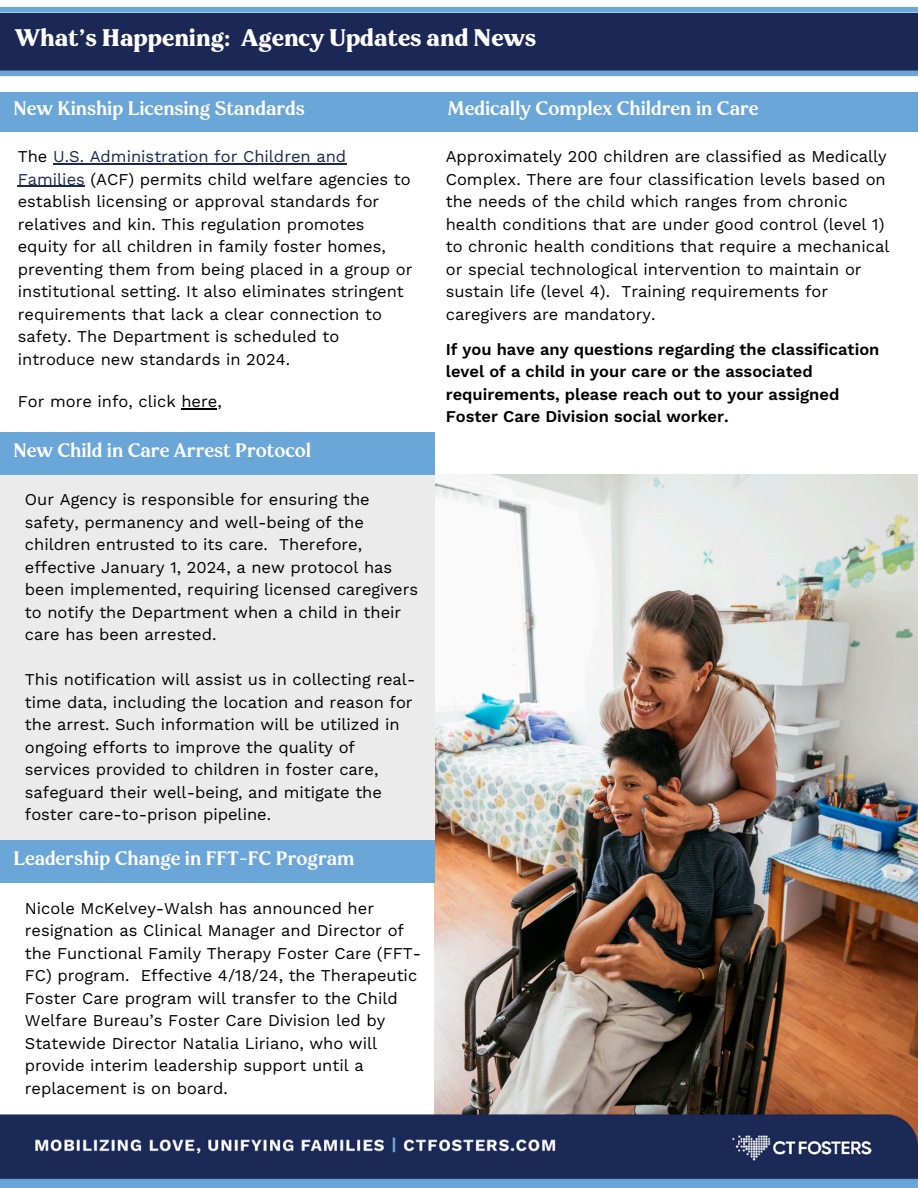
<style>
.page{position:relative;width:918px;height:1188px;background:#fff}
.page>*{position:absolute;margin:0;border:0;box-sizing:border-box;transform-origin:0 0}
.t1{font:700 24px "Pockota";color:#fff}
.t2{font:500 19.5px "Pockota";color:#fff}
.t3{font:16.5px/22.5px "Work Sans";color:#000}
.t4{font:600 16.5px/22.5px "Work Sans";color:#000}
.s1{color:#1b2855}
</style>
<div class="page">
<div style="left:0;top:13px;width:918px;height:58px;background:#1b2855"></div>
<img style="left:434px;top:474px;width:484px;height:639px">
<img style="left:0;top:1113px;width:918px;height:75px">
<div style="left:0;top:7px;width:918px;height:6px;background:#6ba6d8"></div>
<div style="left:0;top:71px;width:918px;height:5px;background:#6ba6d8"></div>
<div style="left:0;top:92px;width:434px;height:39px;background:#6ba6d8"></div>
<div style="left:0;top:474px;width:434px;height:366px;background:#ebebeb"></div>
<div style="left:425px;top:92px;width:493px;height:39px;background:#6ba6d8"></div>
<div style="left:0;top:840px;width:434px;height:43px;background:#6ba6d8"></div>
<div style="left:0;top:432px;width:434px;height:42px;background:#6ba6d8"></div>
<hr style="left:53px;top:163px;width:293px;height:1px;background:#1b2855">
<hr style="left:18px;top:186px;width:67px;height:1px;background:#1b2855">
<hr style="left:181px;top:409px;width:36px;height:1px;background:#000">
<h1 class="t1" style="left:15px;top:28px;width:523px">What’s Happening: Agency Updates and News</h1>
<p class="t2" style="left:13px;top:101px;width:293px">New Kinship Licensing Standards</p>
<p class="t2" style="left:448px;top:101px;width:312px">Medically Complex Children in Care</p>
<h2 class="t3" style="left:18px;top:145px;width:396px">The <span class="s1">U.S. Administration for Children and Families</span> (ACF) permits child welfare agencies to establish licensing or approval standards for relatives and kin. This regulation promotes equity for all children in family foster homes, preventing them from being placed in a group or institutional setting. It also eliminates stringent requirements that lack a clear connection to safety. The Department is scheduled to introduce new standards in 2024.</h2>
<p class="t3" style="left:18px;top:391px;width:205px">For more info, click here,</p>
<h3 class="t2" style="left:13px;top:442px;width:299px">New Child in Care Arrest Protocol</h3>
<p class="t3" style="left:25px;top:488px;width:395px">Our Agency is responsible for ensuring the safety, permanency and well-being of the children entrusted to its care. Therefore, effective January 1, 2024, a new protocol has been implemented, requiring licensed caregivers to notify the Department when a child in their care has been arrested.</p>
<p class="t3" style="left:25px;top:668px;width:392px">This notification will assist us in collecting real&shy;time data, including the location and reason for the arrest. Such information will be utilized in ongoing efforts to improve the quality of services provided to children in foster care, safeguard their well-being, and mitigate the foster care-to-prison pipeline.</p>
<p class="t2" style="left:13px;top:850px;width:343px">Leadership Change in FFT-FC Program</p>
<p class="t3" style="left:25px;top:897px;width:398px">Nicole McKelvey-Walsh has announced her resignation as Clinical Manager and Director of the Functional Family Therapy Foster Care (FFT-FC) program. Effective 4/18/24, the Therapeutic Foster Care program will transfer to the Child Welfare Bureau’s Foster Care Division led by Statewide Director Natalia Liriano, who will provide interim leadership support until a replacement is on board.</p>
<h2 class="t3" style="left:446px;top:145px;width:445px">Approximately 200 children are classified as Medically Complex. There are four classification levels based on the needs of the child which ranges from chronic health conditions that are under good control (level 1) to chronic health conditions that require a mechanical or special technological intervention to maintain or sustain life (level 4). Training requirements for caregivers are mandatory.</h2>
<p class="t4" style="left:446px;top:338px;width:435px">If you have any questions regarding the classification level of a child in your care or the associated requirements, please reach out to your assigned Foster Care Division social worker.</p>
</div>
